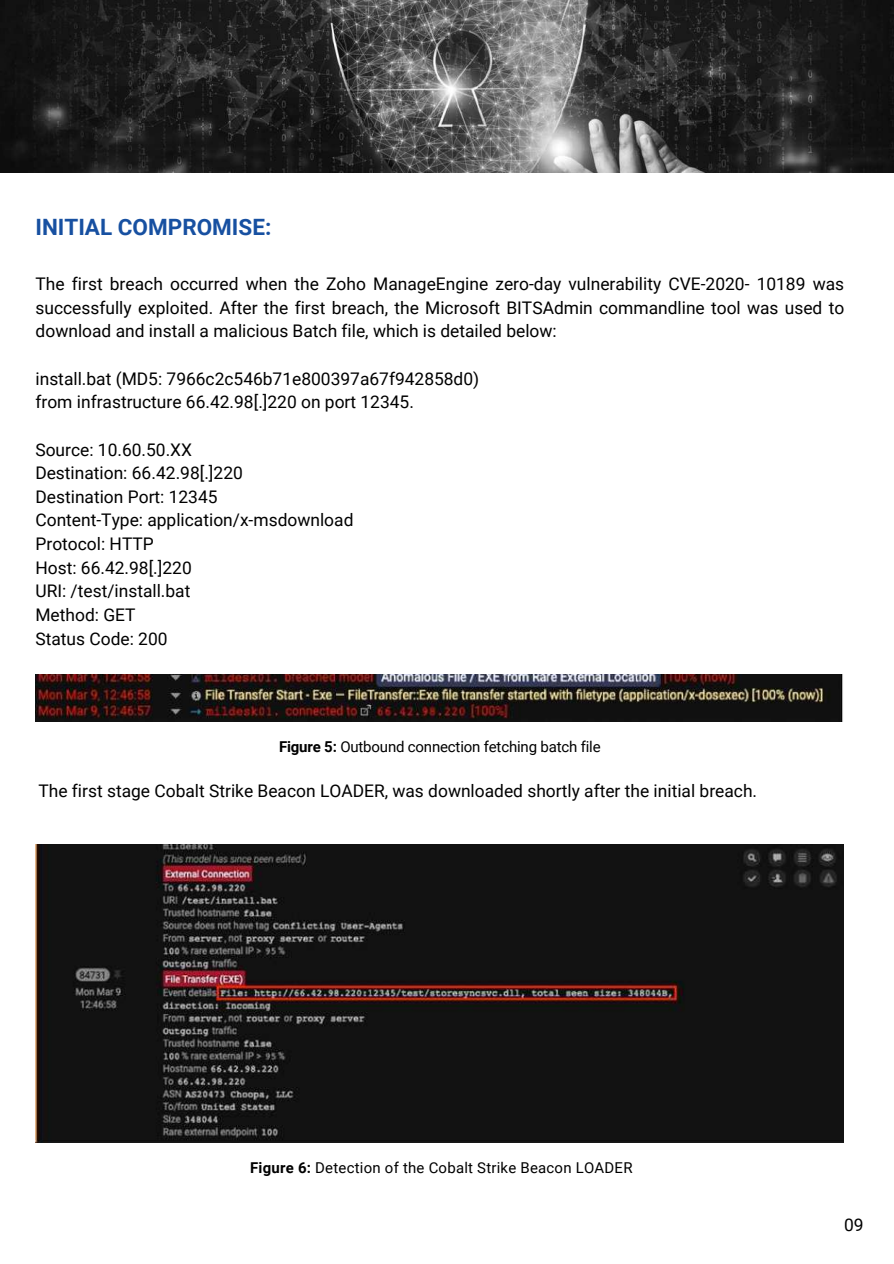
<style>
.page{position:relative;width:894px;height:1264px;background:#fff}
.page>*{position:absolute;margin:0;border:0;box-sizing:border-box;transform-origin:0 0}
.t1{font:700 22.5px "Roboto";color:#1750a1}
.t2{font:17.4px/23.5px "Roboto";color:#000}
.t3{font:15px "Roboto";letter-spacing:.015em;color:#000}
.t4{font:15px "Roboto";letter-spacing:-.01em;color:#000}
.s1{font-weight:700}
</style>
<div class="page">
<img style="left:0;top:0;width:893px;height:172px">
<img style="left:35px;top:674px;width:808px;height:47px">
<img style="left:35px;top:844px;width:808px;height:298px">
<p class="t1" style="left:35px;top:212px;width:237px">INITIAL COMPROMISE:</p>
<p class="t2" style="left:35px;top:271px;width:810px;text-align:justify">The first breach occurred when the Zoho ManageEngine zero-day vulnerability CVE-2020- 10189 was successfully exploited. After the first breach, the Microsoft BITSAdmin commandline tool was used to download and install a malicious Batch file, which is detailed below:</p>
<p class="t2" style="left:35px;top:366px;width:445px">install.bat (MD5: 7966c2c546b71e800397a67f942858d0) from infrastructure 66.42.98[.]220 on port 12345.</p>
<p class="t2" style="left:35px;top:437px;width:319px">Source: 10.60.50.XX<br>Destination: 66.42.98[.]220<br>Destination Port: 12345<br>Content-Type: application/x-msdownload<br>Protocol: HTTP<br>Host: 66.42.98[.]220<br>URI: /test/install.bat<br>Method: GET<br>Status Code: 200</p>
<p class="t4" style="left:279px;top:736px;width:323px"><span class="s1">Figure 5:</span> Outbound connection fetching batch file</p>
<p class="t2" style="left:38px;top:778px;width:720px">The first stage Cobalt Strike Beacon LOADER, was downloaded shortly after the initial breach.</p>
<p class="t3" style="left:250px;top:1157px;width:384px"><span class="s1">Figure 6:</span> Detection of the Cobalt Strike Beacon LOADER</p>
<p class="t2" style="left:843px;top:1212px;width:21px">09</p>
</div>
